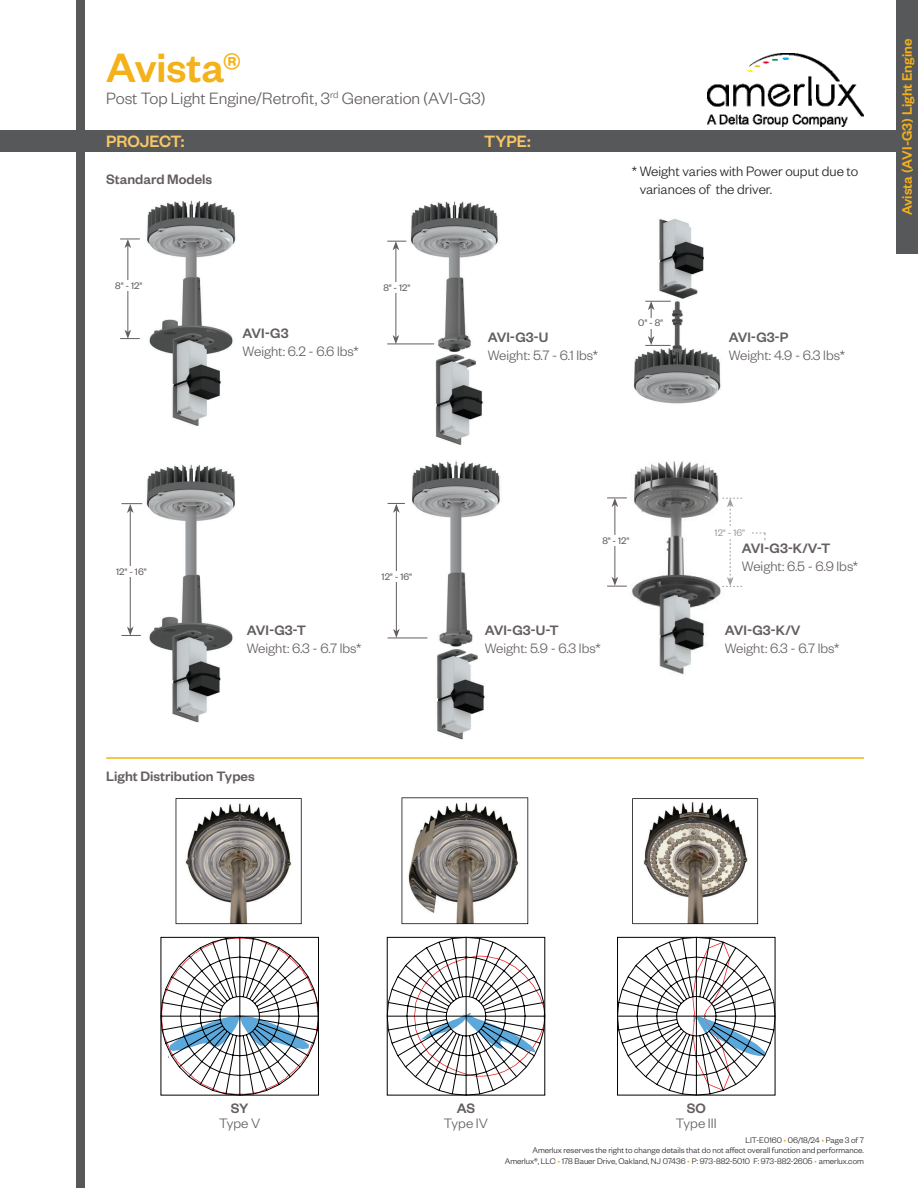
<style>
.page{position:relative;width:918px;height:1188px;background:#fff}
.page>*{position:absolute;margin:0;border:0;box-sizing:border-box;transform-origin:0 0}
.t1{font:500 45px "Founders Grotesk";color:#f4b119}
.t2{font:300 18px "Founders Grotesk";color:#645e5e}
.t3{font:500 18px "Founders Grotesk";color:#f9c664}
.t4{font:300 15px "Founders Grotesk";color:#645e5e}
.t5{font:500 15px "Founders Grotesk";color:#645e5e}
.t6{font:300 15px/18px "Founders Grotesk";color:#231f20}
.t7{font:500 15px "Founders Grotesk";color:#f4b119}
.t8{font:10.5px "Founders Grotesk";color:#645e5e}
.t9{font:10.5px "Founders Grotesk";color:#a39e9e}
.t10{font:300 9px/10.8px "Founders Grotesk";color:#231f20;text-align:right}
.s1{color:#f4b119}
</style>
<div class="page">
<div style="left:0;top:130px;width:918px;height:22px;background:#57585a"></div>
<div style="left:76px;top:0;width:10px;height:1188px;background:#57585a"></div>
<img style="left:707px;top:54px;width:157px;height:73px">
<div style="left:896px;top:0;width:22px;height:254px;background:#57585a"></div>
<img style="left:147px;top:200px;width:89px;height:226px">
<hr style="left:128px;top:246px;width:1px;height:86px;background:#645e5e">
<svg style="left:120px;top:239px;width:20px;height:9px"></svg>
<svg style="left:120px;top:330px;width:20px;height:9px"></svg>
<div style="left:113px;top:280px;width:32px;height:11px;background:#fff"></div>
<img style="left:146px;top:464px;width:90px;height:259px">
<hr style="left:130px;top:511px;width:1px;height:118px;background:#645e5e">
<svg style="left:121px;top:503px;width:21px;height:10px"></svg>
<svg style="left:121px;top:627px;width:20px;height:9px"></svg>
<div style="left:114px;top:566px;width:35px;height:11px;background:#fff"></div>
<img style="left:407px;top:201px;width:91px;height:244px">
<hr style="left:387px;top:344px;width:47px;height:1px;background:#645e5e">
<hr style="left:396px;top:248px;width:1px;height:89px;background:#645e5e">
<svg style="left:387px;top:241px;width:19px;height:9px"></svg>
<svg style="left:393px;top:335px;width:6px;height:9px"></svg>
<div style="left:381px;top:283px;width:32px;height:10px;background:#fff"></div>
<img style="left:633px;top:219px;width:88px;height:185px">
<hr style="left:651px;top:308px;width:1px;height:30px;background:#645e5e">
<svg style="left:645px;top:301px;width:26px;height:9px"></svg>
<svg style="left:645px;top:336px;width:26px;height:10px"></svg>
<div style="left:636px;top:318px;width:29px;height:11px;background:#fff"></div>
<img style="left:409px;top:461px;width:91px;height:279px">
<hr style="left:388px;top:638px;width:39px;height:1px;background:#645e5e">
<hr style="left:396px;top:510px;width:1px;height:121px;background:#645e5e">
<svg style="left:388px;top:503px;width:17px;height:10px"></svg>
<svg style="left:393px;top:629px;width:7px;height:9px"></svg>
<div style="left:379px;top:571px;width:35px;height:11px;background:#fff"></div>
<svg style="left:176px;top:798px;width:126px;height:126px"></svg>
<svg style="left:632px;top:798px;width:126px;height:126px"></svg>
<svg style="left:402px;top:797px;width:126px;height:127px"></svg>
<hr style="left:106px;top:757px;width:758px;height:2px;background:#f4b119">
<img style="left:626px;top:461px;width:102px;height:214px">
<svg style="left:161px;top:937px;width:158px;height:159px"></svg>
<svg style="left:387px;top:937px;width:158px;height:158px"></svg>
<svg style="left:617px;top:937px;width:158px;height:158px"></svg>
<svg style="left:752px;top:533px;width:14px;height:7px"></svg>
<hr style="left:615px;top:505px;width:1px;height:74px;background:#645e5e">
<svg style="left:607px;top:498px;width:20px;height:9px"></svg>
<svg style="left:607px;top:577px;width:20px;height:10px"></svg>
<svg style="left:722px;top:498px;width:20px;height:89px"></svg>
<div style="left:600px;top:535px;width:32px;height:11px;background:#fff"></div>
<div style="left:712px;top:528px;width:35px;height:10px;background:#fff"></div>
<h1 class="t1" style="left:106px;top:40px;width:136px">Avista®</h1>
<h2 class="t2" style="left:106px;top:87px;width:381px">Post Top Light Engine/Retrofit, 3<sup>rd</sup> Generation (AVI-G3)</h2>
<h2 class="t3" style="left:106px;top:130px;width:80px">PROJECT:</h2>
<h2 class="t3" style="left:484px;top:130px;width:48px">TYPE:</h2>
<p class="t5" style="left:106px;top:170px;width:108px">Standard Models</p>
<p class="t6" style="left:640px;top:161px;width:220px;text-indent:-8px">* Weight varies with Power ouput due to variances of the driver.</p>
<p class="t8" style="left:115px;top:279px;width:29px">8" - 12"</p>
<p class="t5" style="left:243px;top:324px;width:48px">AVI-G3</p>
<p class="t4" style="left:243px;top:342px;width:118px">Weight: 6.2 - 6.6 lbs*</p>
<p class="t8" style="left:383px;top:282px;width:29px">8" - 12"</p>
<p class="t5" style="left:488px;top:327px;width:62px">AVI-G3-U</p>
<p class="t4" style="left:488px;top:346px;width:112px">Weight: 5.7 - 6.1 lbs*</p>
<p class="t8" style="left:638px;top:317px;width:27px">0" - 8"</p>
<p class="t5" style="left:729px;top:327px;width:61px">AVI-G3-P</p>
<p class="t4" style="left:729px;top:346px;width:118px">Weight: 4.9 - 6.3 lbs*</p>
<h3 class="t7" style="left:898px;top:215px;width:178px;rotate:-90deg">Avista (AVI-G3) Light Engine</h3>
<p class="t8" style="left:116px;top:565px;width:32px">12" - 16"</p>
<p class="t5" style="left:247px;top:621px;width:61px">AVI-G3-T</p>
<p class="t4" style="left:247px;top:640px;width:116px">Weight: 6.3 - 6.7 lbs*</p>
<p class="t8" style="left:382px;top:570px;width:32px">12" - 16"</p>
<p class="t5" style="left:106px;top:767px;width:150px">Light Distribution Types</p>
<p class="t8" style="left:602px;top:534px;width:29px">8" - 12"</p>
<p class="t5" style="left:485px;top:621px;width:76px">AVI-G3-U-T</p>
<p class="t4" style="left:485px;top:640px;width:117px">Weight: 5.9 - 6.3 lbs*</p>
<p class="t9" style="left:715px;top:527px;width:32px">12" - 16"</p>
<p class="t5" style="left:742px;top:539px;width:90px">AVI-G3-K/V-T</p>
<p class="t4" style="left:742px;top:557px;width:118px">Weight: 6.5 - 6.9 lbs*</p>
<p class="t5" style="left:725px;top:621px;width:77px">AVI-G3-K/V</p>
<p class="t4" style="left:725px;top:640px;width:116px">Weight: 6.3 - 6.7 lbs*</p>
<p class="t5" style="left:231px;top:1099px;width:19px">SY</p>
<p class="t4" style="left:219px;top:1114px;width:43px">Type V</p>
<p class="t5" style="left:457px;top:1099px;width:20px">AS</p>
<p class="t4" style="left:444px;top:1114px;width:46px">Type IV</p>
<p class="t5" style="left:687px;top:1099px;width:21px">SO</p>
<p class="t4" style="left:676px;top:1114px;width:42px">Type III</p>
<p class="t10" style="left:505px;top:1134px;width:361px">LIT-E0160 <span class="s1">•</span> 06/18/24 <span class="s1">•</span> Page 3 of 7<br>Amerlux reserves the right to change details that do not affect overall function and performance.<br>Amerlux®, LLC <span class="s1">•</span> 178 Bauer Drive, Oakland, NJ 07436 <span class="s1">•</span> P: 973-882-5010 F: 973-882-2605 <span class="s1">•</span> amerlux.com</p>
</div>
